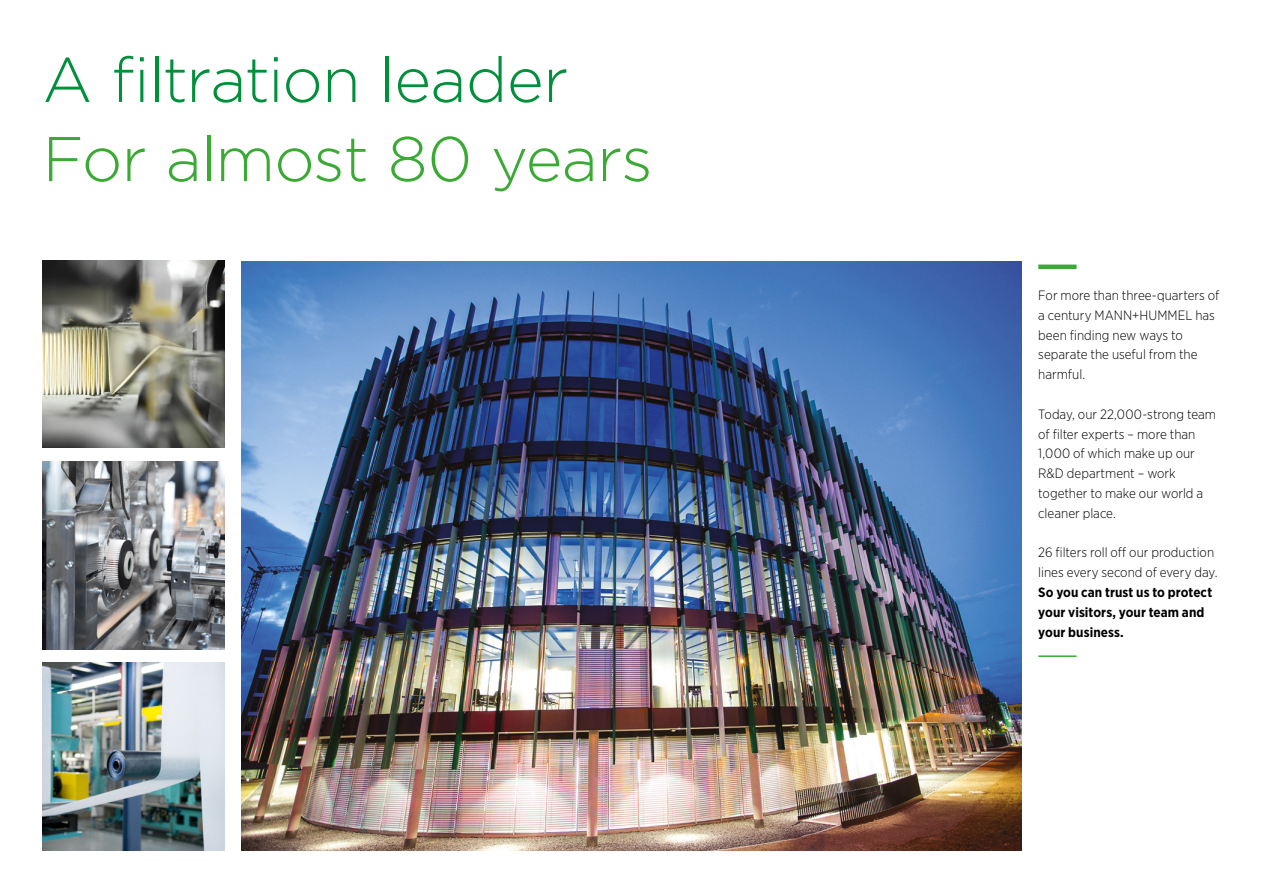
<style>
.page{position:relative;width:1263px;height:893px;background:#fff}
.page>*{position:absolute;margin:0;border:0;box-sizing:border-box;transform-origin:0 0}
.t1{font:300 63px "Gotham";letter-spacing:-.015em;color:#008f3a}
.t2{font:300 63px "Gotham";letter-spacing:-.015em;color:#3aaa35}
.t3{font:300 13.5px/19.8px "Gotham Narrow";color:#000}
.t4{font:700 13.5px/19.8px "Gotham Narrow";letter-spacing:.005em;color:#000}
</style>
<div class="page">
<img style="left:242px;top:261px;width:779px;height:589px">
<hr style="left:1038px;top:265px;width:38px;height:4px;background:#3aaa35">
<hr style="left:1038px;top:655px;width:38px;height:2px;background:#3aaa35">
<img style="left:43px;top:260px;width:182px;height:188px">
<img style="left:43px;top:462px;width:182px;height:187px">
<img style="left:43px;top:663px;width:182px;height:187px">
<h1 class="t1" style="left:43px;top:40px;width:527px">A filtration leader</h1>
<h1 class="t2" style="left:43px;top:119px;width:612px">For almost 80 years</h1>
<p class="t3" style="left:1038px;top:285px;width:183px">For more than three-quarters of a century MANN+HUMMEL has been finding new ways to separate the useful from the harmful.</p>
<p class="t3" style="left:1038px;top:404px;width:179px">Today, our 22,000-strong team of filter experts – more than<br>1,000 of which make up our<br>R&amp;D department – work together to make our world a cleaner place.</p>
<p class="t3" style="left:1038px;top:542px;width:181px">26 filters roll off our production lines every second of every day.</p>
<p class="t4" style="left:1038px;top:582px;width:175px">So you can trust us to protect your visitors, your team and your business.</p>
</div>
